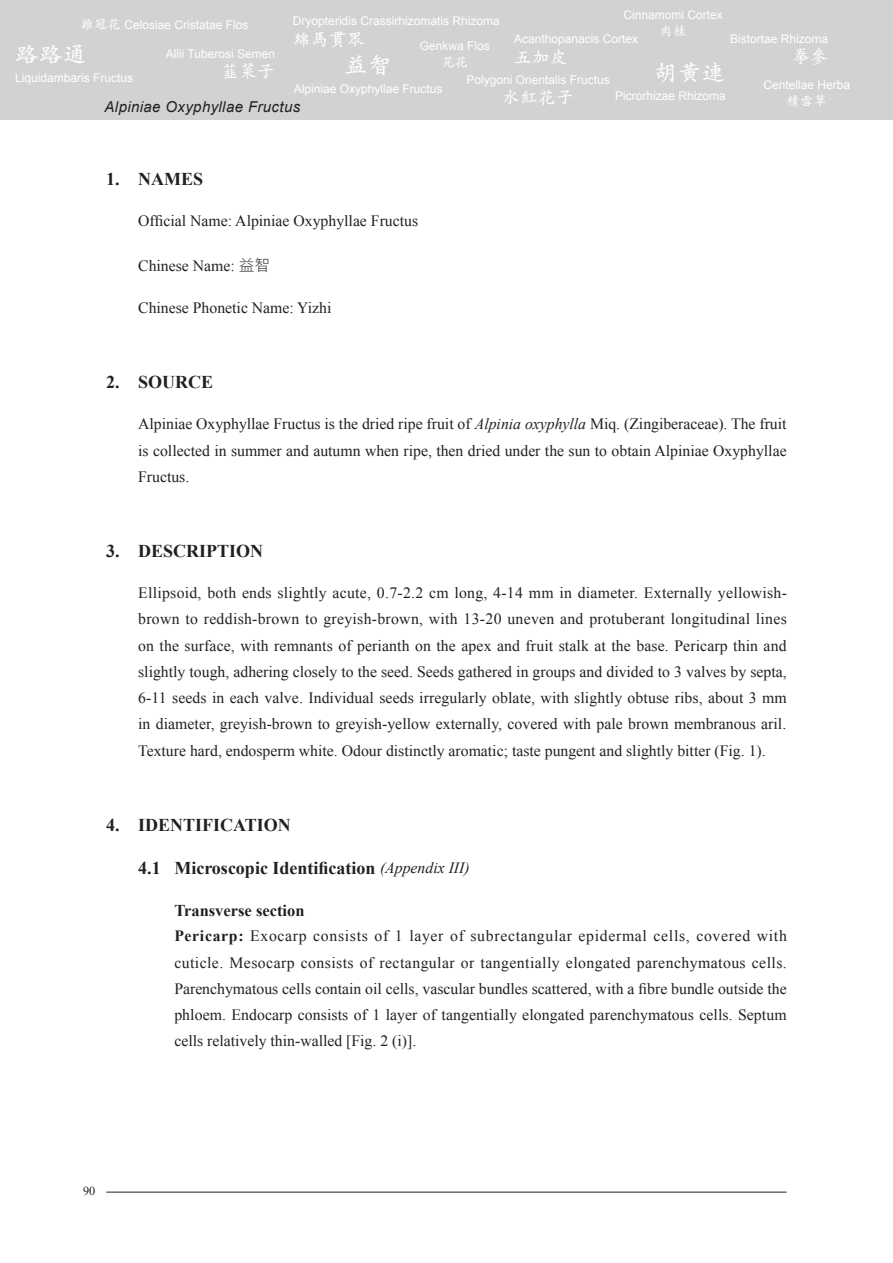
<style>
.page{position:relative;width:893px;height:1263px;background:#fff}
.page>*{position:absolute;margin:0;border:0;box-sizing:border-box;transform-origin:0 0}
.t1{font:600 24px "M Kai HK";color:#fff}
.t2{font:700 18px "Times New Roman";color:#231f20}
.t3{font:600 18px "M Kai HK";color:#fff}
.t4{font:700 16.5px "Times New Roman";color:#231f20}
.t5{font:15.75px/26.2px "Times New Roman";color:#231f20;text-align:justify}
.t6{font:italic 15px "Arial";letter-spacing:.025em;color:#231f20}
.t7{font:600 13.5px "M Kai HK";color:#fff}
.t8{font:12.3px "Times New Roman";color:#231f20}
.t9{font:12px "Arial";color:#fff}
.s1{font-family:"M Kai HK";font-weight:600;font-size:13.5px}
.s2{font-family:"M Hei HK";font-weight:300}
.s3{font-style:italic}
.s4{font-weight:400;font-style:italic;font-size:15.75px}
.s5{font-weight:700}
</style>
<div class="page">
<div style="left:0;top:0;width:893px;height:119px;background:#d1d2d4"></div>
<hr style="left:106px;top:1192px;width:681px;height:1px;background:#231f20">
<p class="t9" style="left:623px;top:7px;width:101px">Cinnamomi Cortex</p>
<p class="t7" style="left:660px;top:22px;width:28px">肉桂</p>
<p class="t9" style="left:293px;top:13px;width:208px">Dryopteridis Crassirhizomatis Rhizoma</p>
<p class="t3" style="left:293px;top:27px;width:73px">綿馬貫眾</p>
<p class="t9" style="left:514px;top:31px;width:126px">Acanthopanacis Cortex</p>
<p class="t3" style="left:514px;top:45px;width:55px">五加皮</p>
<p class="t9" style="left:81px;top:17px;width:169px"><span class="s1">雞冠花</span> Celosiae Cristatae Flos</p>
<p class="t9" style="left:730px;top:31px;width:100px">Bistortae Rhizoma</p>
<p class="t3" style="left:792px;top:44px;width:37px">拳參</p>
<p class="t9" style="left:420px;top:38px;width:72px">Genkwa Flos</p>
<p class="t7" style="left:441px;top:52px;width:28px">芫花</p>
<p class="t1" style="left:15px;top:37px;width:73px">路路通</p>
<p class="t9" style="left:15px;top:70px;width:120px">Liquidambaris Fructus</p>
<p class="t1" style="left:654px;top:56px;width:73px">胡黃連</p>
<p class="t9" style="left:615px;top:88px;width:112px">Picrorhizae Rhizoma</p>
<p class="t9" style="left:166px;top:45px;width:111px">Allii Tuberosi Semen</p>
<p class="t3" style="left:221px;top:59px;width:55px">韮菜子</p>
<p class="t6" style="left:105px;top:97px;width:197px">Alpiniae Oxyphyllae Fructus</p>
<p class="t1" style="left:344px;top:48px;width:49px">益智</p>
<p class="t9" style="left:294px;top:81px;width:150px">Alpiniae Oxyphyllae Fructus</p>
<p class="t9" style="left:467px;top:72px;width:145px">Polygoni Orientalis Fructus</p>
<p class="t3" style="left:502px;top:85px;width:73px">水紅花子</p>
<p class="t9" style="left:763px;top:77px;width:88px">Centellae Herba</p>
<p class="t7" style="left:787px;top:92px;width:42px">積雪草</p>
<p class="t2" style="left:106px;top:167px;width:98px">1. NAMES</p>
<p class="t5" style="left:138px;top:208px;width:281px">Official Name: Alpiniae Oxyphyllae Fructus</p>
<p class="t5" style="left:138px;top:252px;width:134px">Chinese Name: <span class="s2">益智</span></p>
<p class="t5" style="left:138px;top:294px;width:195px">Chinese Phonetic Name: Yizhi</p>
<p class="t2" style="left:106px;top:369px;width:108px">2. SOURCE</p>
<p class="t5" style="left:138px;top:411px;width:650px">Alpiniae Oxyphyllae Fructus is the dried ripe fruit of <span class="s3">Alpinia oxyphylla</span> Miq. (Zingiberaceae). The fruit is collected in summer and autumn when ripe, then dried under the sun to obtain Alpiniae Oxyphyllae Fructus.</p>
<p class="t2" style="left:106px;top:538px;width:158px">3. DESCRIPTION</p>
<p class="t5" style="left:138px;top:579px;width:650px">Ellipsoid, both ends slightly acute, 0.7-2.2 cm long, 4-14 mm in diameter. Externally yellowish&shy;brown to reddish-brown to greyish-brown, with 13-20 uneven and protuberant longitudinal lines on the surface, with remnants of perianth on the apex and fruit stalk at the base. Pericarp thin and slightly tough, adhering closely to the seed. Seeds gathered in groups and divided to 3 valves by septa, 6-11 seeds in each valve. Individual seeds irregularly oblate, with slightly obtuse ribs, about 3 mm in diameter, greyish-brown to greyish-yellow externally, covered with pale brown membranous aril.<br>Texture hard, endosperm white. Odour distinctly aromatic; taste pungent and slightly bitter (Fig. 1).</p>
<p class="t2" style="left:106px;top:812px;width:186px">4. IDENTIFICATION</p>
<p class="t2" style="left:138px;top:855px;width:333px">4.1 Microscopic Identification <span class="s4">(Appendix III)</span></p>
<p class="t4" style="left:174px;top:899px;width:132px">Transverse section</p>
<p class="t5" style="left:174px;top:923px;width:614px"><span class="s5">Pericarp:</span> Exocarp consists of 1 layer of subrectangular epidermal cells, covered with cuticle. Mesocarp consists of rectangular or tangentially elongated parenchymatous cells.<br>Parenchymatous cells contain oil cells, vascular bundles scattered, with a fibre bundle outside the phloem. Endocarp consists of 1 layer of tangentially elongated parenchymatous cells. Septum cells relatively thin-walled [Fig. 2 (i)].</p>
<p class="t8" style="left:83px;top:1182px;width:14px">90</p>
</div>
